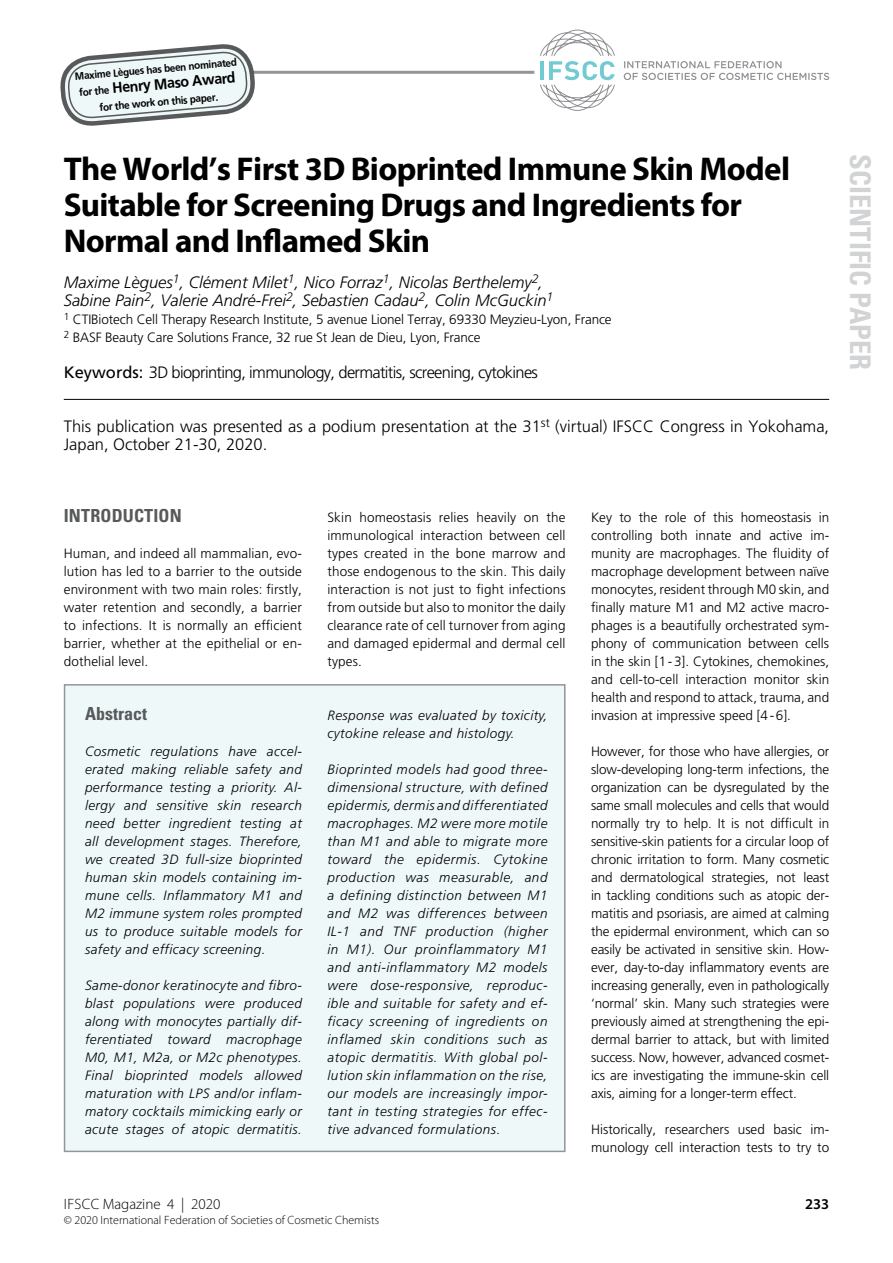
<style>
.page{position:relative;width:893px;height:1263px;background:#fff}
.page>*{position:absolute;margin:0;border:0;box-sizing:border-box;transform-origin:0 0}
.t1{font:700 33px/36px "Myriad Pro";letter-spacing:-.02em;color:#000}
.t2{font:700 condensed 28.5px "Univers";color:#d1d3d4}
.t3{font:700 condensed 18px "Univers";letter-spacing:.01em;color:#58595b}
.t4{font:italic 300 16.5px/18px "Frutiger";color:#000}
.t5{font:300 16.5px/18px "Frutiger";color:#000}
.t6{font:300 16.5px "Frutiger";letter-spacing:-.04em;color:#000}
.t7{font:700 15px "Frutiger";color:#000;scale:.95 1}
.t8{font:300 15px "Myriad Pro";color:#000}
.t9{font:600 15px "Myriad Pro";color:#000}
.t10{font:300 13.5px/18px "Frutiger";color:#000;text-align:justify}
.t11{font:italic 300 13.5px/18px "Frutiger";letter-spacing:.03em;color:#000;text-align:justify}
.t12{font:300 12px "Myriad Pro";color:#000}
.t13{font:700 10.5px "Frutiger";color:#000;scale:.95 1}
.s1{font-size:10.5px}
.s2{font-weight:400}
</style>
<div class="page">
<svg style="left:540px;top:30px;width:75px;height:81px"></svg>
<svg style="left:624px;top:61px;width:205px;height:19px"></svg>
<hr style="left:64px;top:71px;width:470px;height:3px;background:#939598">
<hr style="left:64px;top:399px;width:765px;height:1px;background:#000">
<div style="left:64px;top:684px;width:502px;height:468px;background:#eff8f8;border:2px solid #939598"></div>
<svg style="left:60px;top:44px;width:196px;height:82px"></svg>
<p class="t13" style="left:74px;top:70px;width:173px;rotate:-5deg">Maxime Lègues has been nominated</p>
<p class="t7" style="left:78px;top:82px;width:167px;rotate:-5deg"><span class="s1">for the</span> Henry Maso Award</p>
<p class="t13" style="left:99px;top:101px;width:127px;rotate:-5deg">for the work on this paper.</p>
<h1 class="t1" style="left:64px;top:150px;width:728px">The World’s First 3D Bioprinted Immune Skin Model<br>Suitable for Screening Drugs and Ingredients for<br>Normal and Inflamed Skin</h1>
<p class="t4" style="left:64px;top:273px;width:491px">Maxime Lègues<sup>1</sup>, Clément Milet<sup>1</sup>, Nico Forraz<sup>1</sup>, Nicolas Berthelemy<sup>2</sup>,<br>Sabine Pain<sup>2</sup>, Valerie André-Frei<sup>2</sup>, Sebastien Cadau<sup>2</sup>, Colin McGuckin<sup>1</sup></p>
<p class="t10" style="left:64px;top:310px;width:549px"><sup>1</sup> CTIBiotech Cell Therapy Research Institute, 5 avenue Lionel Terray, 69330 Meyzieu-Lyon, France<br><sup>2</sup> BASF Beauty Care Solutions France, 32 rue St Jean de Dieu, Lyon, France</p>
<p class="t6" style="left:64px;top:363px;width:476px"><span class="s2">Keywords:</span> 3D bioprinting, immunology, dermatitis, screening, cytokines</p>
<p class="t5" style="left:64px;top:417px;width:767px">This publication was presented as a podium presentation at the 31<sup>st</sup> (virtual) IFSCC Congress in Yokohama,<br>Japan, October 21-30, 2020.</p>
<h2 class="t2" style="left:878px;top:154px;width:217px;rotate:90deg">SCIENTIFIC PAPER</h2>
<h3 class="t3" style="left:64px;top:505px;width:120px">INTRODUCTION</h3>
<p class="t10" style="left:64px;top:544px;width:240px">Human, and indeed all mammalian, evo&shy;lution has led to a barrier to the outside environment with two main roles: firstly, water retention and secondly, a barrier to infections. It is normally an efficient barrier, whether at the epithelial or en&shy;dothelial level.</p>
<h3 class="t3" style="left:85px;top:703px;width:63px">Abstract</h3>
<p class="t11" style="left:85px;top:742px;width:218px">Cosmetic regulations have accel&shy;erated making reliable safety and performance testing a priority. Al&shy;lergy and sensitive skin research need better ingredient testing at all development stages. Therefore, we created 3D full-size bioprinted human skin models containing im&shy;mune cells. Inflammatory M1 and M2 immune system roles prompted us to produce suitable models for safety and efficacy screening.</p>
<p class="t11" style="left:85px;top:976px;width:218px">Same-donor keratinocyte and fibro&shy;blast populations were produced along with monocytes partially dif&shy;ferentiated toward macrophage M0, M1, M2a, or M2c phenotypes.<br>Final bioprinted models allowed maturation with LPS and/or inflam&shy;matory cocktails mimicking early or acute stages of atopic dermatitis.</p>
<p class="t10" style="left:327px;top:508px;width:240px">Skin homeostasis relies heavily on the immunological interaction between cell types created in the bone marrow and those endogenous to the skin. This daily interaction is not just to fight infections from outside but also to monitor the daily clearance rate of cell turnover from aging and damaged epidermal and dermal cell types.</p>
<p class="t11" style="left:327px;top:706px;width:222px">Response was evaluated by toxicity, cytokine release and histology.</p>
<p class="t11" style="left:327px;top:760px;width:222px">Bioprinted models had good three&shy;dimensional structure, with defined epidermis, dermis and differentiated macrophages. M2 were more motile than M1 and able to migrate more toward the epidermis. Cytokine production was measurable, and a defining distinction between M1 and M2 was differences between IL-1 and TNF production (higher in M1). Our proinflammatory M1 and anti-inflammatory M2 models were dose-responsive, reproduc&shy;ible and suitable for safety and ef&shy;ficacy screening of ingredients on inflamed skin conditions such as atopic dermatitis. With global pol&shy;lution skin inflammation on the rise, our models are increasingly impor&shy;tant in testing strategies for effec&shy;tive advanced formulations.</p>
<p class="t10" style="left:591px;top:508px;width:240px">Key to the role of this homeostasis in controlling both innate and active im&shy;munity are macrophages. The fluidity of macrophage development between naïve monocytes, resident through M0 skin, and finally mature M1 and M2 active macro&shy;phages is a beautifully orchestrated sym&shy;phony of communication between cells in the skin [1-3]. Cytokines, chemokines, and cell-to-cell interaction monitor skin health and respond to attack, trauma, and invasion at impressive speed [4-6].</p>
<p class="t10" style="left:591px;top:742px;width:240px">However, for those who have allergies, or slow-developing long-term infections, the organization can be dysregulated by the same small molecules and cells that would normally try to help. It is not difficult in sensitive-skin patients for a circular loop of chronic irritation to form. Many cosmetic and dermatological strategies, not least in tackling conditions such as atopic der&shy;matitis and psoriasis, are aimed at calming the epidermal environment, which can so easily be activated in sensitive skin. How&shy;ever, day-to-day inflammatory events are increasing generally, even in pathologically ‘normal’ skin. Many such strategies were previously aimed at strengthening the epi&shy;dermal barrier to attack, but with limited success. Now, however, advanced cosmet&shy;ics are investigating the immune-skin cell axis, aiming for a longer-term effect.</p>
<p class="t10" style="left:591px;top:1120px;width:240px">Historically, researchers used basic im&shy;munology cell interaction tests to try to</p>
<p class="t8" style="left:64px;top:1196px;width:158px">IFSCC Magazine 4 | 2020</p>
<p class="t9" style="left:805px;top:1195px;width:26px">233</p>
<p class="t12" style="left:64px;top:1214px;width:317px">© 2020 International Federation of Societies of Cosmetic Chemists</p>
</div>
